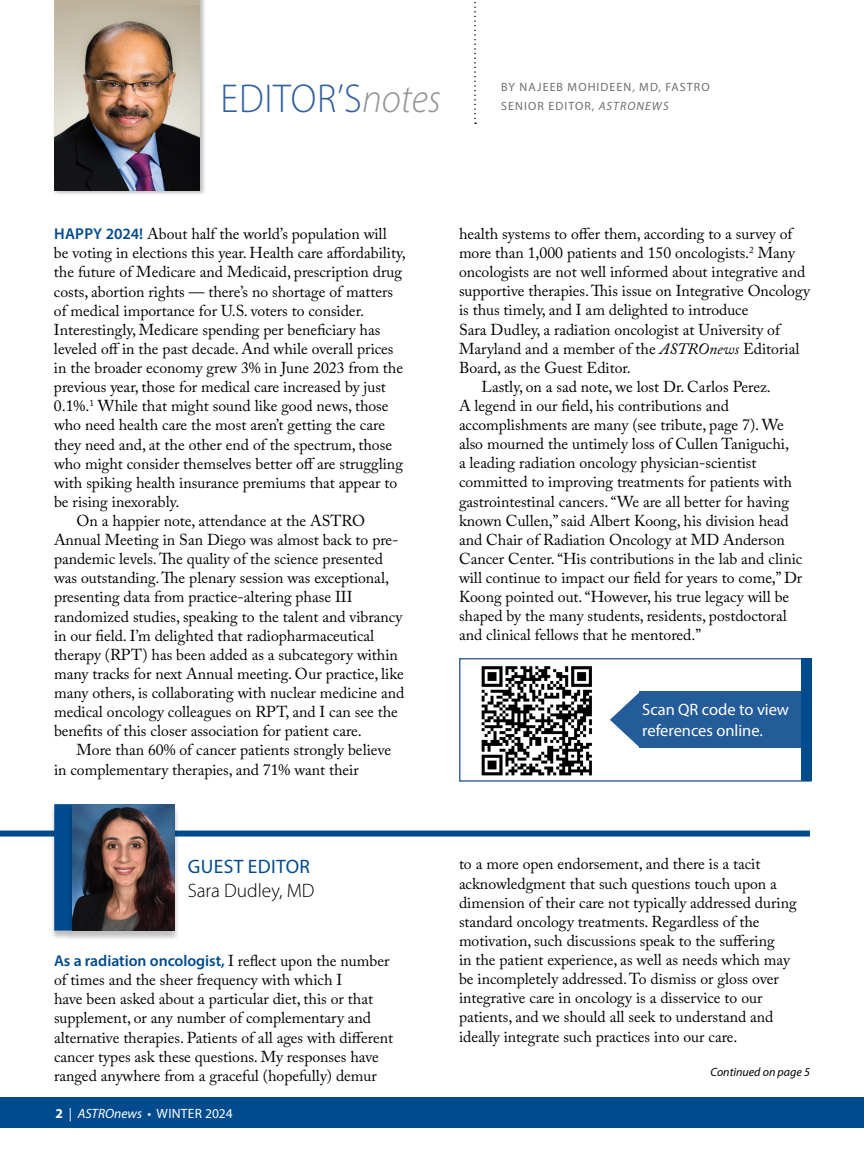
<style>
.page{position:relative;width:864px;height:1161px;background:#fff}
.page>*{position:absolute;margin:0;border:0;box-sizing:border-box;transform-origin:0 0}
.t1{font:300 40.5px "Myriad Pro";letter-spacing:.02em;color:#32619e;scale:.94 1}
.t2{font:300 19.5px "Myriad Pro";color:#000}
.t3{font:19.5px "Myriad Pro";letter-spacing:.02em;color:#004b8d}
.t4{font:16.5px/21px "Myriad Pro";color:#fff}
.t5{font:15.75px/19px "Adobe Caslon Pro";color:#000}
.t6{font:600 15.75px "Myriad Pro";color:#004b8d}
.t7{font:13.5px "Myriad Pro";letter-spacing:.02em;color:#fff}
.t8{font:12px/19.5px "Myriad Pro";letter-spacing:.09em;color:#6d6e71}
.t9{font:italic 12px "Myriad Pro";color:#000}
.s1{font-style:italic;color:#939598}
.s2{font-style:italic}
.s3{font-family:"Myriad Pro";font-weight:600;color:#004b8d}
.s4{font-family:"Adobe Caslon Pro";font-weight:400;color:#000}
.s5{font-weight:700}
</style>
<div class="page">
<div style="left:0;top:1098px;width:864px;height:30px;background:#004b8d"></div>
<div style="left:0;top:831px;width:810px;height:6px;background:#004b8d"></div>
<svg style="left:474px;top:1px;width:2px;height:123px"></svg>
<div style="left:53px;top:0;width:153px;height:196px;background:#000;opacity:.25"></div>
<div style="left:54px;top:0;width:146px;height:190px;background:#bdb39d"></div>
<img style="left:54px;top:5px;width:146px;height:185px">
<div style="left:50px;top:805px;width:27px;height:135px;background:#000;opacity:.25"></div>
<div style="left:54px;top:804px;width:18px;height:127px;background:#004b8d"></div>
<div style="left:67px;top:805px;width:113px;height:137px;background:#000;opacity:.25"></div>
<img style="left:72px;top:804px;width:103px;height:127px">
<img style="left:481px;top:666px;width:111px;height:109px">
<div style="left:640px;top:692px;width:170px;height:56px;background:#245b99"></div>
<svg style="left:610px;top:692px;width:30px;height:56px"></svg>
<div style="left:459px;top:658px;width:353px;height:124px;border:2px solid #3f67a2"></div>
<div style="left:801px;top:658px;width:11px;height:123px;background:#004b8d"></div>
<h1 class="t1" style="left:221px;top:74px;width:236px">EDITOR’S<span class="s1">notes</span></h1>
<p class="t8" style="left:501px;top:77px;width:210px">BY NAJEEB MOHIDEEN, MD, FASTRO<br>SENIOR EDITOR, <span class="s2">ASTRONEWS</span></p>
<p class="t5" style="left:54px;top:224px;width:334px"><span class="s3">HAPPY 2024!</span> About half the world’s population will</p>
<p class="t5" style="left:54px;top:243px;width:353px">be voting in elections this year. Health care affordability,</p>
<p class="t5" style="left:54px;top:262px;width:350px">the future of Medicare and Medicaid, prescription drug</p>
<p class="t5" style="left:54px;top:282px;width:341px">costs, abortion rights — there’s no shortage of matters</p>
<p class="t5" style="left:54px;top:301px;width:312px">of medical importance for U.S. voters to consider.</p>
<p class="t5" style="left:54px;top:320px;width:328px">Interestingly, Medicare spending per beneficiary has</p>
<p class="t5" style="left:54px;top:339px;width:341px">leveled off in the past decade. And while overall prices</p>
<p class="t5" style="left:54px;top:358px;width:351px">in the broader economy grew 3% in June 2023 from the</p>
<p class="t5" style="left:54px;top:377px;width:334px">previous year, those for medical care increased by just</p>
<p class="t5" style="left:54px;top:396px;width:336px">0.1%.<sup>1</sup> While that might sound like good news, those</p>
<p class="t5" style="left:54px;top:415px;width:333px">who need health care the most aren’t getting the care</p>
<p class="t5" style="left:54px;top:435px;width:340px">they need and, at the other end of the spectrum, those</p>
<p class="t5" style="left:54px;top:454px;width:350px">who might consider themselves better off are struggling</p>
<p class="t5" style="left:54px;top:473px;width:345px">with spiking health insurance premiums that appear to</p>
<p class="t5" style="left:54px;top:492px;width:127px">be rising inexorably.</p>
<p class="t5" style="left:77px;top:511px;width:290px">On a happier note, attendance at the ASTRO</p>
<p class="t5" style="left:54px;top:530px;width:346px">Annual Meeting in San Diego was almost back to pre-</p>
<p class="t5" style="left:54px;top:549px;width:331px">pandemic levels. The quality of the science presented</p>
<p class="t5" style="left:54px;top:568px;width:337px">was outstanding. The plenary session was exceptional,</p>
<p class="t5" style="left:54px;top:588px;width:300px">presenting data from practice-altering phase III</p>
<p class="t5" style="left:54px;top:607px;width:350px">randomized studies, speaking to the talent and vibrancy</p>
<p class="t5" style="left:54px;top:626px;width:322px">in our field. I’m delighted that radiopharmaceutical</p>
<p class="t5" style="left:54px;top:645px;width:345px">therapy (RPT) has been added as a subcategory within</p>
<p class="t5" style="left:54px;top:664px;width:351px">many tracks for next Annual meeting. Our practice, like</p>
<p class="t5" style="left:54px;top:683px;width:352px">many others, is collaborating with nuclear medicine and</p>
<p class="t5" style="left:54px;top:702px;width:345px">medical oncology colleagues on RPT, and I can see the</p>
<p class="t5" style="left:54px;top:721px;width:309px">benefits of this closer association for patient care.</p>
<p class="t5" style="left:77px;top:740px;width:316px">More than 60% of cancer patients strongly believe</p>
<p class="t5" style="left:54px;top:760px;width:306px">in complementary therapies, and 71% want their</p>
<p class="t3" style="left:188px;top:854px;width:124px">GUEST EDITOR</p>
<p class="t2" style="left:188px;top:878px;width:128px">Sara Dudley, MD</p>
<p class="t6" style="left:54px;top:951px;width:337px">As a radiation oncologist, <span class="s4">I reflect upon the number</span></p>
<p class="t5" style="left:54px;top:970px;width:341px">of times and the sheer frequency with which I<br>have been asked about a particular diet, this or that supplement, or any number of complementary and alternative therapies. Patients of all ages with different cancer types ask these questions. My responses have ranged anywhere from a graceful (hopefully) demur</p>
<p class="t7" style="left:56px;top:1106px;width:179px"><span class="s5">2</span> | <span class="s2">ASTROnews</span> • WINTER 2024</p>
<p class="t5" style="left:459px;top:224px;width:335px">health systems to offer them, according to a survey of</p>
<p class="t5" style="left:459px;top:243px;width:338px">more than 1,000 patients and 150 oncologists.<sup>2</sup> Many</p>
<p class="t5" style="left:459px;top:262px;width:348px">oncologists are not well informed about integrative and</p>
<p class="t5" style="left:459px;top:281px;width:353px">supportive therapies. This issue on Integrative Oncology</p>
<p class="t5" style="left:459px;top:300px;width:291px">is thus timely, and I am delighted to introduce</p>
<p class="t5" style="left:459px;top:320px;width:322px">Sara Dudley, a radiation oncologist at University of</p>
<p class="t5" style="left:459px;top:339px;width:342px">Maryland and a member of the <span class="s2">ASTROnews</span> Editorial</p>
<p class="t5" style="left:459px;top:358px;width:173px">Board, as the Guest Editor.</p>
<p class="t5" style="left:482px;top:377px;width:291px">Lastly, on a sad note, we lost Dr. Carlos Perez.</p>
<p class="t5" style="left:459px;top:396px;width:272px">A legend in our field, his contributions and</p>
<p class="t5" style="left:459px;top:415px;width:326px">accomplishments are many (see tribute, page 7). We</p>
<p class="t5" style="left:459px;top:434px;width:332px">also mourned the untimely loss of Cullen Taniguchi,</p>
<p class="t5" style="left:459px;top:453px;width:299px">a leading radiation oncology physician-scientist</p>
<p class="t5" style="left:459px;top:473px;width:334px">committed to improving treatments for patients with</p>
<p class="t5" style="left:459px;top:492px;width:332px">gastrointestinal cancers. “We are all better for having</p>
<p class="t5" style="left:459px;top:511px;width:331px">known Cullen,” said Albert Koong, his division head</p>
<p class="t5" style="left:459px;top:530px;width:327px">and Chair of Radiation Oncology at MD Anderson</p>
<p class="t5" style="left:459px;top:549px;width:345px">Cancer Center. “His contributions in the lab and clinic</p>
<p class="t5" style="left:459px;top:568px;width:345px">will continue to impact our field for years to come,” Dr</p>
<p class="t5" style="left:459px;top:587px;width:332px">Koong pointed out. “However, his true legacy will be</p>
<p class="t5" style="left:459px;top:606px;width:329px">shaped by the many students, residents, postdoctoral</p>
<p class="t5" style="left:459px;top:625px;width:244px">and clinical fellows that he mentored.”</p>
<p class="t4" style="left:642px;top:698px;width:148px">Scan QR code to view references online.</p>
<p class="t5" style="left:459px;top:854px;width:339px">to a more open endorsement, and there is a tacit acknowledgment that such questions touch upon a dimension of their care not typically addressed during standard oncology treatments. Regardless of the motivation, such discussions speak to the suffering<br>in the patient experience, as well as needs which may be incompletely addressed. To dismiss or gloss over integrative care in oncology is a disservice to our patients, and we should all seek to understand and ideally integrate such practices into our care.</p>
<p class="t9" style="left:710px;top:1064px;width:101px">Continued on page 5</p>
</div>
